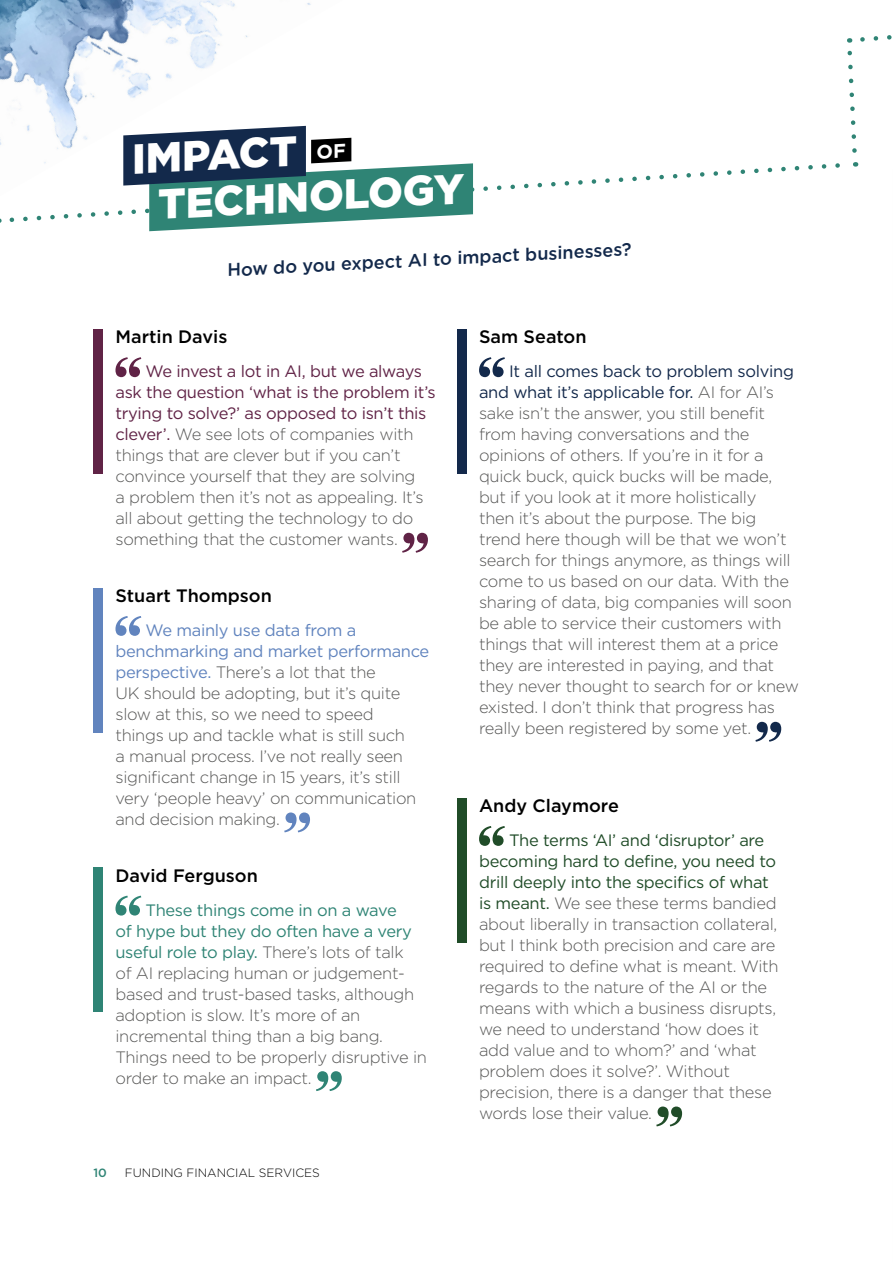
<style>
.page{position:relative;width:893px;height:1263px;background:#fff}
.page>*{position:absolute;margin:0;border:0;box-sizing:border-box;transform-origin:0 0}
.t1{font:900 42px "Gotham";color:#fff}
.t2{font:500 18px "Gotham";color:#000}
.t3{font:500 18px "Gotham";color:#13294b}
.t4{font:300 16.5px/21px "Gotham";letter-spacing:-.02em;color:#575756}
.t5{font:300 12px "Gotham";color:#000}
.t6{font:500 12px "Gotham";color:#2f8475}
.s1{font-weight:700;font-size:19.5px}
.s2{font-weight:400;color:#602346}
.s3{font-weight:400;color:#6184be}
.s4{font-weight:400;color:#2f8475}
.s5{font-weight:400;color:#13294b}
.s6{font-weight:400;color:#204c28}
</style>
<div class="page">
<svg style="left:473px;top:163px;width:367px;height:29px"></svg>
<svg style="left:847px;top:35px;width:45px;height:132px"></svg>
<img style="left:0;top:0;width:311px;height:211px">
<svg style="left:123px;top:126px;width:350px;height:105px"></svg>
<svg style="left:479px;top:357px;width:26px;height:20px"></svg>
<svg style="left:755px;top:722px;width:26px;height:20px"></svg>
<div style="left:457px;top:329px;width:10px;height:145px;background:#13294b"></div>
<svg style="left:115px;top:896px;width:26px;height:19px"></svg>
<svg style="left:316px;top:1071px;width:26px;height:20px"></svg>
<svg style="left:479px;top:826px;width:26px;height:20px"></svg>
<svg style="left:656px;top:1106px;width:26px;height:20px"></svg>
<div style="left:457px;top:798px;width:10px;height:144px;background:#204c28"></div>
<svg style="left:115px;top:357px;width:26px;height:20px"></svg>
<svg style="left:402px;top:533px;width:26px;height:20px"></svg>
<div style="left:94px;top:329px;width:9px;height:145px;background:#602346"></div>
<svg style="left:115px;top:616px;width:26px;height:20px"></svg>
<svg style="left:284px;top:812px;width:26px;height:20px"></svg>
<div style="left:94px;top:588px;width:9px;height:144px;background:#6184be"></div>
<div style="left:94px;top:867px;width:9px;height:145px;background:#2f8475"></div>
<h1 class="t1" style="left:130px;top:130px;width:216px;rotate:-3deg">IMPACT <span class="s1">OF</span></h1>
<h1 class="t1" style="left:156px;top:175px;width:308px;rotate:-3deg">TECHNOLOGY</h1>
<p class="t3" style="left:226px;top:258px;width:406px;rotate:-3deg">How do you expect AI to impact businesses?</p>
<p class="t2" style="left:115px;top:325px;width:113px">Martin Davis</p>
<p class="t4" style="left:115px;top:360px;width:322px;text-indent:30px"><span class="s2">We invest a lot in AI, but we always ask the question ‘what is the problem it’s trying to solve?’ as opposed to isn’t this clever’.</span> We see lots of companies with things that are clever but if you can’t convince yourself that they are solving<br>a problem then it’s not as appealing. It’s all about getting the technology to do something that the customer wants.</p>
<p class="t2" style="left:115px;top:584px;width:158px">Stuart Thompson</p>
<p class="t4" style="left:115px;top:619px;width:315px;text-indent:30px"><span class="s3">We mainly use data from a benchmarking and market performance perspective.</span> There’s a lot that the<br>UK should be adopting, but it’s quite slow at this, so we need to speed<br>things up and tackle what is still such<br>a manual process. I’ve not really seen significant change in 15 years, it’s still very ‘people heavy’ on communication and decision making.</p>
<p class="t2" style="left:115px;top:864px;width:144px">David Ferguson</p>
<p class="t4" style="left:115px;top:899px;width:313px;text-indent:30px"><span class="s4">These things come in on a wave<br>of hype but they do often have a very useful role to play.</span> There’s lots of talk<br>of AI replacing human or judgement&shy;based and trust-based tasks, although adoption is slow. It’s more of an incremental thing than a big bang.<br>Things need to be properly disruptive in order to make an impact.</p>
<p class="t6" style="left:94px;top:1165px;width:15px">10</p>
<p class="t5" style="left:125px;top:1165px;width:196px">FUNDING FINANCIAL SERVICES</p>
<p class="t2" style="left:479px;top:325px;width:109px">Sam Seaton</p>
<p class="t4" style="left:479px;top:360px;width:321px;text-indent:30px"><span class="s5">It all comes back to problem solving and what it’s applicable for.</span> AI for AI’s sake isn’t the answer, you still benefit from having conversations and the opinions of others. If you’re in it for a quick buck, quick bucks will be made, but if you look at it more holistically<br>then it’s about the purpose. The big trend here though will be that we won’t search for things anymore, as things will come to us based on our data. With the sharing of data, big companies will soon be able to service their customers with things that will interest them at a price they are interested in paying, and that they never thought to search for or knew existed. I don’t think that progress has really been registered by some yet.</p>
<p class="t2" style="left:479px;top:794px;width:141px">Andy Claymore</p>
<p class="t4" style="left:479px;top:829px;width:301px;text-indent:30px"><span class="s6">The terms ‘AI’ and ‘disruptor’ are becoming hard to define, you need to drill deeply into the specifics of what is meant.</span> We see these terms bandied about liberally in transaction collateral, but I think both precision and care are required to define what is meant. With regards to the nature of the AI or the means with which a business disrupts, we need to understand ‘how does it add value and to whom?’ and ‘what problem does it solve?’. Without precision, there is a danger that these words lose their value.</p>
</div>
